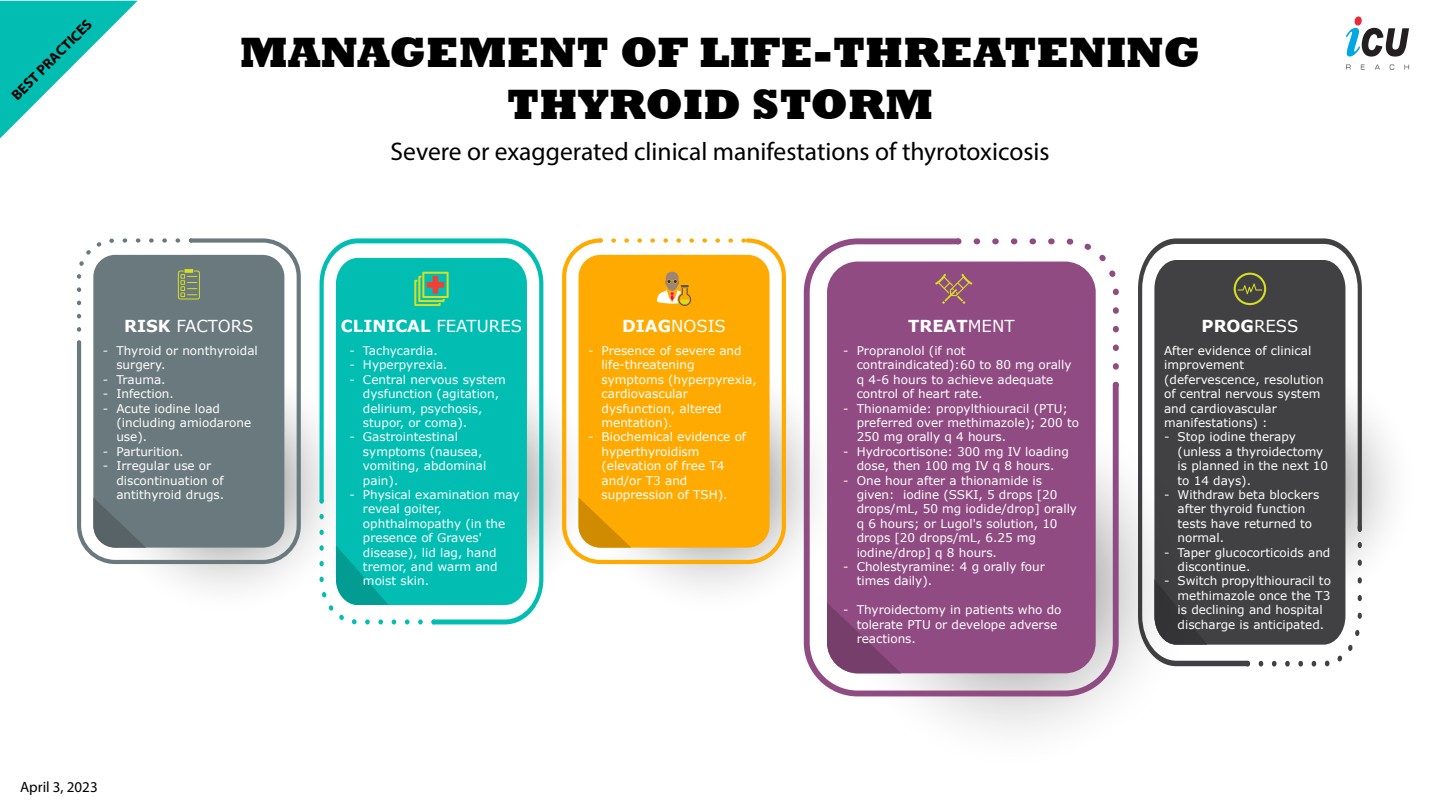
<style>
.page{position:relative;width:1440px;height:810px;background:#fff}
.page>*{position:absolute;margin:0;border:0;box-sizing:border-box;transform-origin:0 0}
.t1{font:800 43.5px "Rockwell";color:#000}
.t2{font:25.5px "Myriad Pro";color:#000}
.t3{font:700 16.5px "Verdana";color:#fff}
.t4{font:16.5px "Verdana";color:#fff}
.t5{font:15px "Myriad Pro";color:#000}
.t6{font:700 14.55px "Myriad Pro";color:#000}
.t7{font:12px/14.4px "Verdana";color:#fff}
.s1{font-weight:700}
.s2{font-weight:400}
</style>
<div class="page">
<svg style="left:1147px;top:338px;width:273px;height:274px"></svg>
<svg style="left:1138px;top:238px;width:224px;height:428px"></svg>
<div style="left:1154px;top:260px;width:191px;height:385px;background:#414143"></div>
<svg style="left:1185px;top:579px;width:22px;height:66px"></svg>
<svg style="left:86px;top:338px;width:273px;height:274px"></svg>
<svg style="left:77px;top:238px;width:224px;height:326px"></svg>
<div style="left:93px;top:255px;width:191px;height:293px;background:#6a797e;border-radius:22px"></div>
<svg style="left:93px;top:497px;width:53px;height:51px"></svg>
<svg style="left:328px;top:338px;width:273px;height:274px"></svg>
<svg style="left:320px;top:238px;width:223px;height:386px"></svg>
<div style="left:336px;top:258px;width:191px;height:347px;background:#02beb2"></div>
<svg style="left:320px;top:514px;width:103px;height:110px"></svg>
<svg style="left:77px;top:238px;width:123px;height:94px"></svg>
<svg style="left:571px;top:338px;width:273px;height:274px"></svg>
<svg style="left:562px;top:238px;width:224px;height:326px"></svg>
<div style="left:579px;top:255px;width:191px;height:293px;background:#ffaa01;border-radius:22px"></div>
<svg style="left:579px;top:498px;width:52px;height:50px"></svg>
<svg style="left:816px;top:379px;width:384px;height:384px"></svg>
<svg style="left:804px;top:238px;width:315px;height:458px"></svg>
<div style="left:827px;top:262px;width:269px;height:411px;background:#904c82;border-radius:31px"></div>
<svg style="left:827px;top:603px;width:74px;height:70px"></svg>
<svg style="left:1346px;top:65px;width:4px;height:4px"></svg>
<svg style="left:1361px;top:65px;width:4px;height:5px"></svg>
<svg style="left:1375px;top:65px;width:5px;height:4px"></svg>
<svg style="left:1390px;top:65px;width:4px;height:5px"></svg>
<svg style="left:1405px;top:65px;width:4px;height:4px"></svg>
<svg style="left:1346px;top:16px;width:63px;height:41px"></svg>
<svg style="left:0;top:1px;width:138px;height:138px"></svg>
<svg style="left:657px;top:272px;width:34px;height:34px"></svg>
<svg style="left:935px;top:238px;width:184px;height:132px"></svg>
<svg style="left:414px;top:272px;width:35px;height:34px"></svg>
<svg style="left:1234px;top:273px;width:32px;height:32px"></svg>
<p class="t6" style="left:7px;top:91px;width:109px;rotate:-45deg">BEST PRACTICES</p>
<h1 class="t1" style="left:240px;top:28px;width:962px">MANAGEMENT OF LIFE-THREATENING</h1>
<h1 class="t1" style="left:507px;top:80px;width:428px">THYROID STORM</h1>
<h2 class="t2" style="left:391px;top:136px;width:660px">Severe or exaggerated clinical manifestations of thyrotoxicosis</h2>
<h3 class="t4" style="left:124px;top:315px;width:131px"><span class="s1">RISK</span> FACTORS</h3>
<h3 class="t3" style="left:341px;top:315px;width:183px">CLINICAL <span class="s2">FEATURES</span></h3>
<h3 class="t4" style="left:622px;top:315px;width:105px"><span class="s1">DIAG</span>NOSIS</h3>
<h3 class="t3" style="left:908px;top:315px;width:108px">TREAT<span class="s2">MENT</span></h3>
<h3 class="t3" style="left:1202px;top:315px;width:98px">PROG<span class="s2">RESS</span></h3>
<p class="t7" style="left:857px;top:343px;width:216px;text-indent:-14px">- Propranolol (if not contraindicated):60 to 80 mg orally q 4-6 hours to achieve adequate control of heart rate.</p>
<p class="t7" style="left:857px;top:401px;width:224px;text-indent:-14px">- Thionamide: propylthiouracil (PTU; preferred over methimazole); 200 to<br>250 mg orally q 4 hours.</p>
<p class="t7" style="left:843px;top:444px;width:227px;text-align:center">- Hydrocortisone: 300 mg IV loading dose, then 100 mg IV q 8 hours.</p>
<p class="t7" style="left:857px;top:473px;width:222px;text-indent:-14px">- One hour after a thionamide is given: iodine (SSKI, 5 drops [20 drops/mL, 50 mg iodide/drop] orally q 6 hours; or Lugol's solution, 10 drops [20 drops/mL, 6.25 mg iodine/drop] q 8 hours.</p>
<p class="t7" style="left:857px;top:559px;width:190px;text-indent:-14px">- Cholestyramine: 4 g orally four times daily).</p>
<p class="t7" style="left:857px;top:603px;width:206px;text-indent:-14px">- Thyroidectomy in patients who do tolerate PTU or develope adverse reactions.</p>
<p class="t7" style="left:1164px;top:343px;width:161px">After evidence of clinical improvement (defervescence, resolution of central nervous system and cardiovascular manifestations) :</p>
<p class="t7" style="left:1178px;top:430px;width:152px;text-indent:-14px">- Stop iodine therapy (unless a thyroidectomy is planned in the next 10 to 14 days).</p>
<p class="t7" style="left:1178px;top:487px;width:143px;text-indent:-14px">- Withdraw beta blockers after thyroid function tests have returned to normal.</p>
<p class="t7" style="left:1178px;top:545px;width:154px;text-indent:-14px">- Taper glucocorticoids and discontinue.</p>
<p class="t7" style="left:1178px;top:574px;width:155px;text-indent:-14px">- Switch propylthiouracil to methimazole once the T3 is declining and hospital discharge is anticipated.</p>
<p class="t7" style="left:602px;top:343px;width:157px;text-indent:-14px">- Presence of severe and life-threatening symptoms (hyperpyrexia, cardiovascular dysfunction, altered mentation).</p>
<p class="t7" style="left:602px;top:430px;width:146px;text-indent:-14px">- Biochemical evidence of hyperthyroidism (elevation of free T4 and/or T3 and suppression of TSH).</p>
<p class="t7" style="left:116px;top:343px;width:143px;text-indent:-14px">- Thyroid or nonthyroidal surgery.</p>
<p class="t7" style="left:103px;top:372px;width:64px">- Trauma.</p>
<p class="t7" style="left:103px;top:387px;width:73px">- Infection.</p>
<p class="t7" style="left:116px;top:401px;width:136px;text-indent:-14px">- Acute iodine load (including amiodarone use).</p>
<p class="t7" style="left:103px;top:444px;width:82px">- Parturition.</p>
<p class="t7" style="left:116px;top:459px;width:109px;text-indent:-14px">- Irregular use or discontinuation of antithyroid drugs.</p>
<p class="t7" style="left:349px;top:343px;width:90px">- Tachycardia.</p>
<p class="t7" style="left:349px;top:358px;width:100px">- Hyperpyrexia.</p>
<p class="t7" style="left:363px;top:372px;width:144px;text-indent:-14px">- Central nervous system dysfunction (agitation, delirium, psychosis, stupor, or coma).</p>
<p class="t7" style="left:363px;top:430px;width:125px;text-indent:-14px">- Gastrointestinal symptoms (nausea, vomiting, abdominal pain).</p>
<p class="t7" style="left:363px;top:487px;width:158px;text-indent:-14px">- Physical examination may reveal goiter, ophthalmopathy (in the presence of Graves' disease), lid lag, hand tremor, and warm and moist skin.</p>
<p class="t5" style="left:20px;top:777px;width:79px">April 3, 2023</p>
</div>
